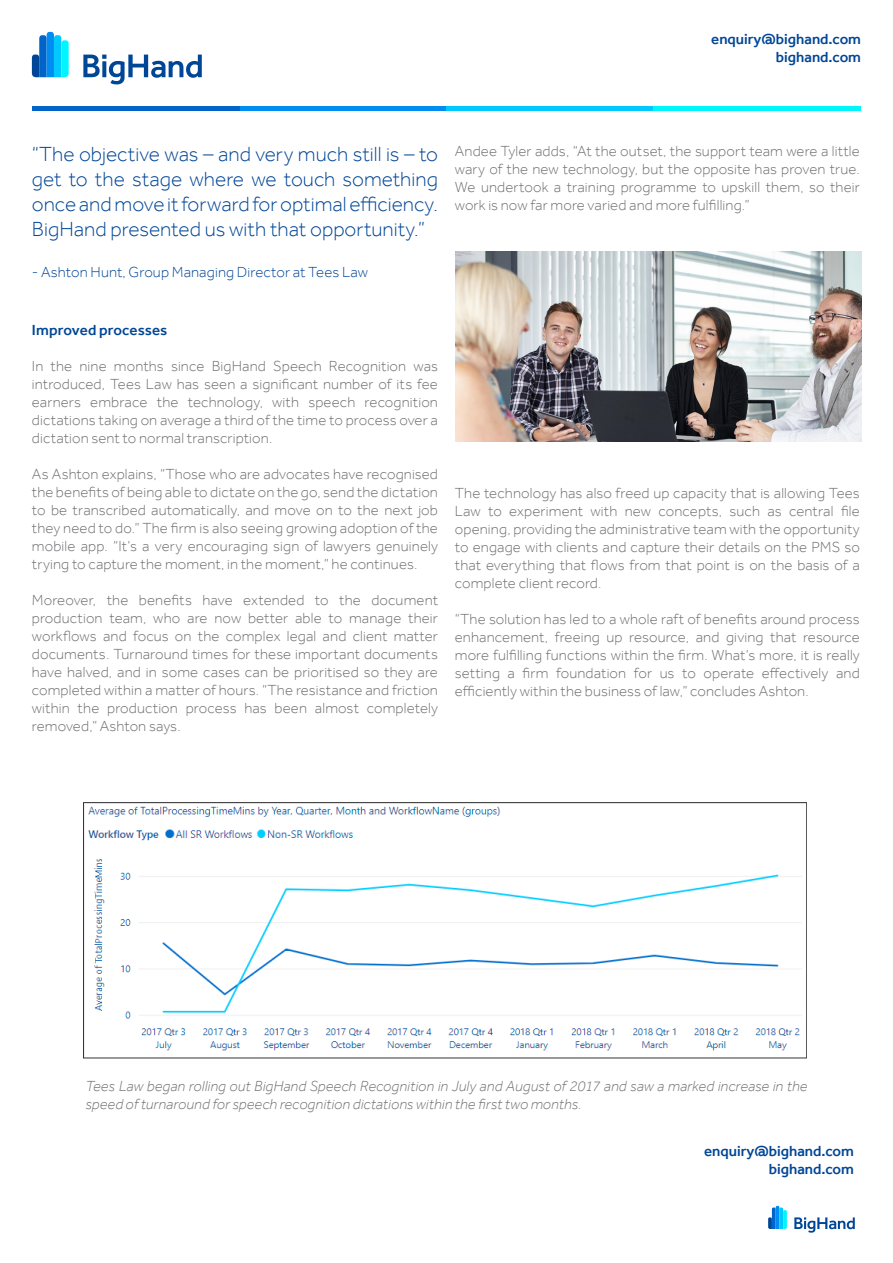
<style>
.page{position:relative;width:893px;height:1263px;background:#fff}
.page>*{position:absolute;margin:0;border:0;box-sizing:border-box;transform-origin:0 0}
.t1{font:300 21px/25.2px "Effra";color:#004696;text-align:justify}
.t2{font:300 15px/18px "Effra";letter-spacing:.01em;color:#6d6e71;text-align:justify}
.t3{font:italic 300 15px/18px "Effra";letter-spacing:.01em;color:#6d6e71}
.t4{font:500 15px/18px "Effra";color:#004696;text-align:right}
.t5{font:300 15px "Effra";letter-spacing:.01em;color:#004696}
</style>
<div class="page">
<svg style="left:32px;top:32px;width:37px;height:45px"></svg>
<svg style="left:83px;top:55px;width:119px;height:29px"></svg>
<div style="left:239px;top:106px;width:207px;height:5px;background:#008cf0"></div>
<div style="left:32px;top:106px;width:207px;height:5px;background:#0064c8"></div>
<div style="left:446px;top:106px;width:208px;height:5px;background:#00c9ff"></div>
<div style="left:654px;top:106px;width:207px;height:5px;background:#00f5ff"></div>
<svg style="left:798px;top:441px;width:44px;height:1px"></svg>
<svg style="left:768px;top:1206px;width:19px;height:23px"></svg>
<svg style="left:794px;top:1217px;width:61px;height:16px"></svg>
<img style="left:83px;top:802px;width:724px;height:257px">
<img style="left:455px;top:252px;width:406px;height:189px">
<p class="t4" style="left:711px;top:30px;width:151px">enquiry@bighand.com bighand.com</p>
<p class="t1" style="left:32px;top:141px;width:408px">“The objective was – and very much still is – to get to the stage where we touch something once and move it forward for optimal efficiency.<br>BigHand presented us with that opportunity.”</p>
<p class="t5" style="left:32px;top:263px;width:338px">- Ashton Hunt, Group Managing Director at Tees Law</p>
<p class="t2" style="left:455px;top:142px;width:407px">Andee Tyler adds, “At the outset, the support team were a little wary of the new technology, but the opposite has proven true.<br>We undertook a training programme to upskill them, so their work is now far more varied and more fulfilling.”</p>
<p class="t4" style="left:32px;top:321px;width:137px">Improved processes</p>
<p class="t2" style="left:32px;top:357px;width:408px">In the nine months since BigHand Speech Recognition was introduced, Tees Law has seen a significant number of its fee earners embrace the technology, with speech recognition dictations taking on average a third of the time to process over a dictation sent to normal transcription.</p>
<p class="t2" style="left:32px;top:465px;width:408px">As Ashton explains, “Those who are advocates have recognised the benefits of being able to dictate on the go, send the dictation to be transcribed automatically, and move on to the next job they need to do.” The firm is also seeing growing adoption of the mobile app. “It’s a very encouraging sign of lawyers genuinely trying to capture the moment, in the moment,” he continues.</p>
<p class="t2" style="left:32px;top:591px;width:408px">Moreover, the benefits have extended to the document production team, who are now better able to manage their workflows and focus on the complex legal and client matter documents. Turnaround times for these important documents have halved, and in some cases can be prioritised so they are completed within a matter of hours. “The resistance and friction within the production process has been almost completely removed,” Ashton says.</p>
<p class="t2" style="left:455px;top:484px;width:406px">The technology has also freed up capacity that is allowing Tees Law to experiment with new concepts, such as central file opening, providing the administrative team with the opportunity to engage with clients and capture their details on the PMS so that everything that flows from that point is on the basis of a complete client record.</p>
<p class="t2" style="left:455px;top:610px;width:407px">“The solution has led to a whole raft of benefits around process enhancement, freeing up resource, and giving that resource more fulfilling functions within the firm. What’s more, it is really setting a firm foundation for us to operate effectively and efficiently within the business of law,” concludes Ashton.</p>
<p class="t3" style="left:85px;top:1077px;width:724px">Tees Law began rolling out BigHand Speech Recognition in July and August of 2017 and saw a marked increase in the speed of turnaround for speech recognition dictations within the first two months.</p>
<p class="t4" style="left:704px;top:1142px;width:151px">enquiry@bighand.com</p>
<p class="t4" style="left:769px;top:1160px;width:87px">bighand.com</p>
</div>
